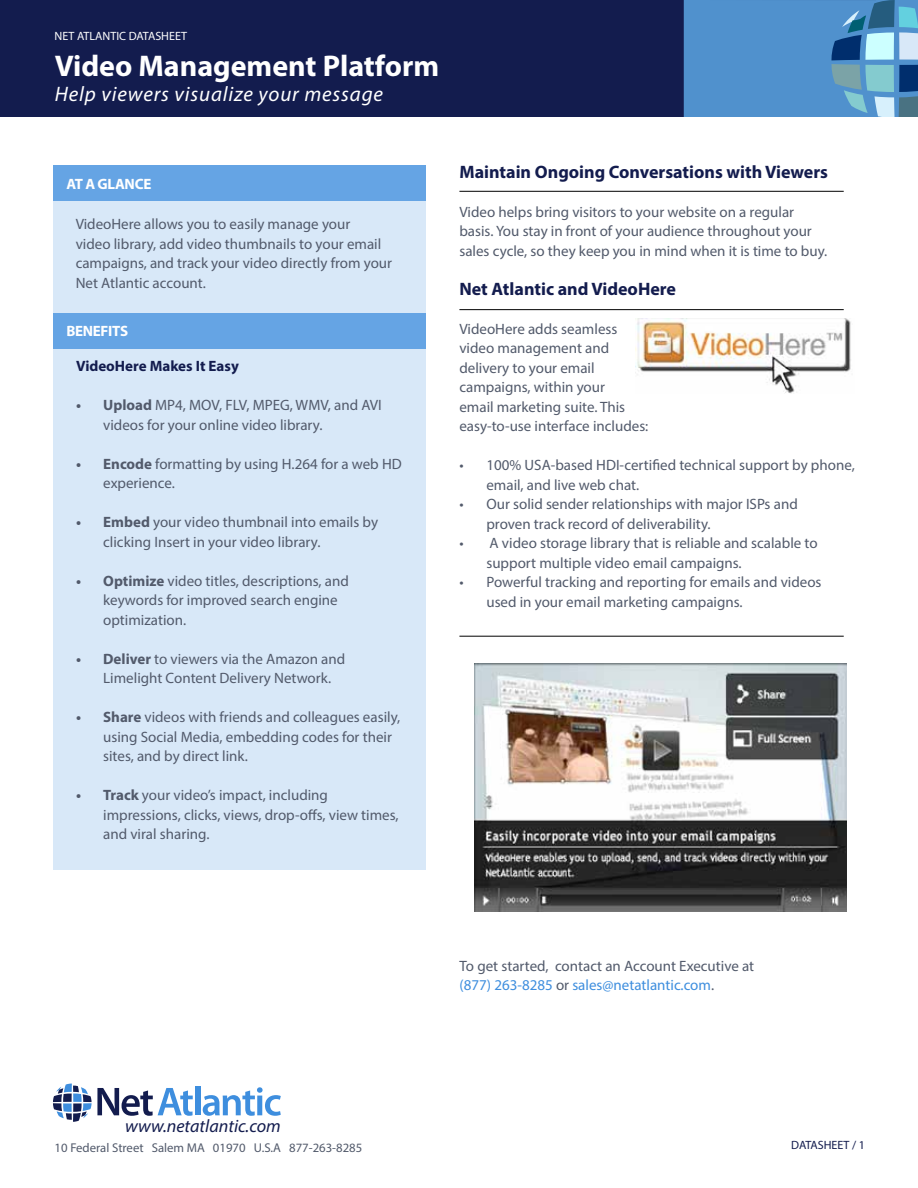
<style>
.page{position:relative;width:918px;height:1188px;background:#fff}
.page>*{position:absolute;margin:0;border:0;box-sizing:border-box;transform-origin:0 0}
.t1{font:700 30px "Myriad Pro";color:#fff}
.t2{font:italic 21px "Myriad Pro";letter-spacing:.04em;color:#fff}
.t3{font:700 18px "Myriad Pro";color:#131c4e}
.t4{font:italic 18px "Myriad Pro";color:#131c4e}
.t5{font:15px/19.5px "Myriad Pro";color:#525a6b}
.t6{font:700 15px "Myriad Pro";color:#131c4e}
.t7{font:700 15px "Myriad Pro";letter-spacing:-.02em;color:#fff}
.t8{font:12.75px "Myriad Pro";color:#525a6b}
.t9{font:12px "Myriad Pro";color:#fff}
.t10{font:12px "Myriad Pro";color:#131c4e}
.s1{font-weight:700}
.s2{color:#3e8ede}
</style>
<div class="page">
<div style="left:0;top:0;width:918px;height:119px;background:#131c4e"></div>
<svg style="left:684px;top:0;width:234px;height:117px"></svg>
<div style="left:0;top:117px;width:918px;height:1071px;background:#fff"></div>
<div style="left:53px;top:165px;width:372px;height:148px;background:#d8e8f8"></div>
<div style="left:53px;top:165px;width:372px;height:36px;background:#65a4e4"></div>
<div style="left:53px;top:313px;width:372px;height:556px;background:#d8e8f8"></div>
<div style="left:53px;top:313px;width:372px;height:36px;background:#65a4e4"></div>
<img style="left:636px;top:318px;width:215px;height:75px">
<img style="left:475px;top:664px;width:372px;height:248px">
<div style="left:195px;top:1087px;width:5px;height:28px;background:#3e8ede"></div>
<svg style="left:203px;top:1087px;width:78px;height:29px"></svg>
<svg style="left:53px;top:1084px;width:140px;height:38px"></svg>
<hr style="left:459px;top:191px;width:385px;height:1px;background:#000">
<hr style="left:459px;top:309px;width:385px;height:1px;background:#000">
<hr style="left:459px;top:636px;width:385px;height:1px;background:#000">
<p class="t9" style="left:55px;top:29px;width:134px">NET ATLANTIC DATASHEET</p>
<h1 class="t1" style="left:55px;top:46px;width:386px">Video Management Platform</h1>
<h2 class="t2" style="left:55px;top:81px;width:330px">Help viewers visualize your message</h2>
<p class="t7" style="left:66px;top:174px;width:86px">AT A GLANCE</p>
<p class="t5" style="left:76px;top:214px;width:318px">VideoHere allows you to easily manage your<br>video library, add video thumbnails to your email campaigns, and track your video directly from your Net Atlantic account.</p>
<p class="t7" style="left:66px;top:322px;width:63px">BENEFITS</p>
<p class="t6" style="left:76px;top:356px;width:164px">VideoHere Makes It Easy</p>
<p class="t5" style="left:103px;top:395px;width:280px;text-indent:-27px"><span class="s1">• Upload</span> MP4, MOV, FLV, MPEG, WMV, and AVI videos for your online video library.</p>
<p class="t5" style="left:103px;top:454px;width:300px;text-indent:-27px"><span class="s1">• Encode</span> formatting by using H.264 for a web HD experience.</p>
<p class="t5" style="left:103px;top:512px;width:276px;text-indent:-27px"><span class="s1">• Embed</span> your video thumbnail into emails by clicking Insert in your video library.</p>
<p class="t5" style="left:103px;top:571px;width:247px;text-indent:-27px"><span class="s1">• Optimize</span> video titles, descriptions, and keywords for improved search engine optimization.</p>
<p class="t5" style="left:103px;top:649px;width:243px;text-indent:-27px"><span class="s1">• Deliver</span> to viewers via the Amazon and<br>Limelight Content Delivery Network.</p>
<p class="t5" style="left:103px;top:707px;width:299px;text-indent:-27px"><span class="s1">• Share</span> videos with friends and colleagues easily, using Social Media, embedding codes for their sites, and by direct link.</p>
<p class="t5" style="left:103px;top:785px;width:297px;text-indent:-27px"><span class="s1">• Track</span> your video’s impact, including impressions, clicks, views, drop-offs, view times, and viral sharing.</p>
<p class="t3" style="left:459px;top:160px;width:370px">Maintain Ongoing Conversations with Viewers</p>
<p class="t5" style="left:459px;top:202px;width:369px">Video helps bring visitors to your website on a regular basis. You stay in front of your audience throughout your sales cycle, so they keep you in mind when it is time to buy.</p>
<p class="t3" style="left:459px;top:277px;width:218px">Net Atlantic and VideoHere</p>
<p class="t5" style="left:459px;top:319px;width:190px">VideoHere adds seamless video management and delivery to your email campaigns, within your<br>email marketing suite. This easy-to-use interface includes:</p>
<p class="t5" style="left:486px;top:455px;width:370px;text-indent:-27px">• 100% USA-based HDI-certified technical support by phone, email, and live web chat.</p>
<p class="t5" style="left:486px;top:494px;width:313px;text-indent:-27px">• Our solid sender relationships with major ISPs and proven track record of deliverability.</p>
<p class="t5" style="left:486px;top:533px;width:333px;text-indent:-27px">• A video storage library that is reliable and scalable to support multiple video email campaigns.</p>
<p class="t5" style="left:486px;top:572px;width:337px;text-indent:-27px">• Powerful tracking and reporting for emails and videos used in your email marketing campaigns.</p>
<p class="t5" style="left:460px;top:956px;width:296px">To get started, contact an Account Executive at <span class="s2">(877) 263-8285</span> or <span class="s2">sales@netatlantic.com</span>.</p>
<p class="t4" style="left:125px;top:1115px;width:157px">www.netatlantic.com</p>
<p class="t8" style="left:55px;top:1140px;width:309px">10 Federal Street Salem MA 01970 U.S.A 877-263-8285</p>
<p class="t10" style="left:791px;top:1137px;width:75px">DATASHEET / 1</p>
</div>
